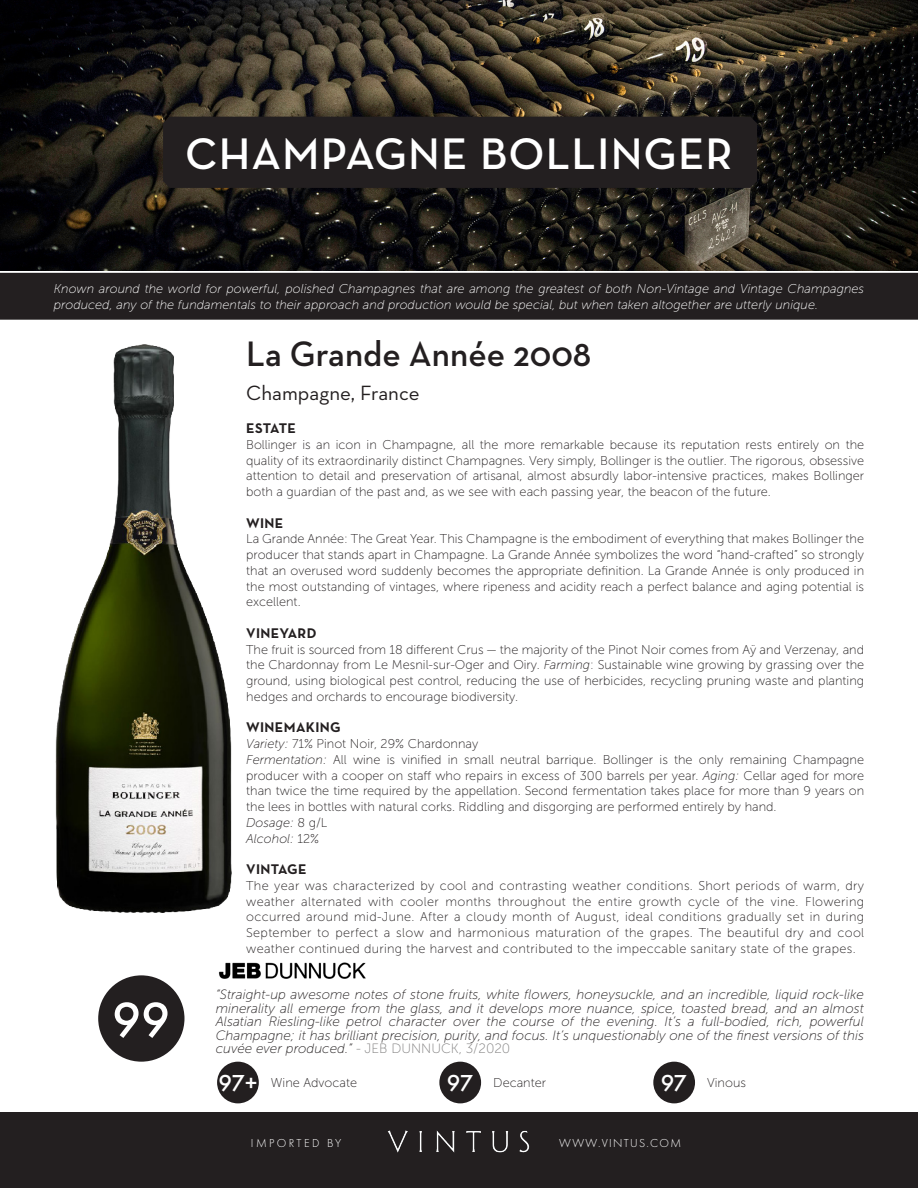
<style>
.page{position:relative;width:918px;height:1188px;background:#fff}
.page>*{position:absolute;margin:0;border:0;box-sizing:border-box;transform-origin:0 0}
.t1{font:500 51px "Futura PT";color:#fff}
.t2{font:600 45px "Neutraface Text";letter-spacing:.025em;color:#fff}
.t3{font:600 36px "Neutraface Text";color:#231f20}
.t4{font:500 24px "Futura PT";color:#fff}
.t5{font:21px "Neutraface Text";color:#231f20}
.t6{font:700 14.25px "Neutraface Text";letter-spacing:.025em;color:#231f20}
.t7{font:italic 13.5px/13.5px "Museo Sans 100";color:#231f20;text-align:justify}
.t8{font:12.75px/15.8px "Museo Sans 100";color:#231f20;text-align:justify}
.t9{font:italic 12.75px/15.8px "Museo Sans 100";color:#fff}
.t10{font:italic 12.75px "Museo Sans 100";color:#231f20}
.t11{font:300 12px "Futura PT";letter-spacing:.11em;color:#fff}
.t12{font:300 12px "Futura PT";letter-spacing:.2em;color:#fff}
.s1{font-style:italic}
.s2{font-style:normal}
.s3{font-style:normal;color:#7f7e7e}
</style>
<div class="page">
<img style="left:0;top:0;width:918px;height:271px">
<div style="left:1px;top:274px;width:916px;height:45px;background:#231f20"></div>
<div style="left:0;top:273px;width:918px;height:47px;border:2px solid #231f20"></div>
<div style="left:163px;top:117px;width:594px;height:71px;background:#231f20"></div>
<div style="left:0;top:1112px;width:918px;height:76px;background:#231f20"></div>
<img style="left:56px;top:345px;width:175px;height:567px">
<div style="left:367px;top:1118px;width:184px;height:48px;background:#231f20"></div>
<div style="left:98px;top:975px;width:86px;height:87px;background:#231f20;border-radius:50%"></div>
<div style="left:217px;top:1062px;width:42px;height:41px;background:#231f20;border-radius:50%"></div>
<img style="left:218px;top:962px;width:148px;height:17px">
<div style="left:439px;top:1062px;width:42px;height:41px;background:#231f20;border-radius:50%"></div>
<div style="left:653px;top:1062px;width:42px;height:41px;background:#231f20;border-radius:50%"></div>
<p class="t2" style="left:185px;top:126px;width:549px">CHAMPAGNE BOLLINGER</p>
<p class="t9" style="left:54px;top:281px;width:812px">Known around the world for powerful, polished Champagnes that are among the greatest of both Non-Vintage and Vintage Champagnes produced, any of the fundamentals to their approach and production would be special, but when taken altogether are utterly unique.</p>
<p class="t1" style="left:112px;top:989px;width:59px">99</p>
<p class="t3" style="left:246px;top:331px;width:347px">La Grande Année 2008</p>
<p class="t5" style="left:246px;top:380px;width:175px">Champagne, France</p>
<p class="t6" style="left:246px;top:419px;width:51px">ESTATE</p>
<p class="t8" style="left:246px;top:437px;width:620px">Bollinger is an icon in Champagne, all the more remarkable because its reputation rests entirely on the quality of its extraordinarily distinct Champagnes. Very simply, Bollinger is the outlier. The rigorous, obsessive attention to detail and preservation of artisanal, almost absurdly labor-intensive practices, makes Bollinger both a guardian of the past and, as we see with each passing year, the beacon of the future.</p>
<p class="t6" style="left:246px;top:514px;width:39px">WINE</p>
<p class="t8" style="left:246px;top:531px;width:620px">La Grande Année: The Great Year. This Champagne is the embodiment of everything that makes Bollinger the producer that stands apart in Champagne. La Grande Année symbolizes the word “hand-crafted” so strongly that an overused word suddenly becomes the appropriate definition. La Grande Année is only produced in the most outstanding of vintages, where ripeness and acidity reach a perfect balance and aging potential is excellent.</p>
<p class="t6" style="left:246px;top:624px;width:72px">VINEYARD</p>
<p class="t8" style="left:246px;top:642px;width:620px">The fruit is sourced from 18 different Crus — the majority of the Pinot Noir comes from Aÿ and Verzenay, and the Chardonnay from Le Mesnil-sur-Oger and Oiry. <span class="s1">Farming</span>: Sustainable wine growing by grassing over the ground, using biological pest control, reducing the use of herbicides, recycling pruning waste and planting hedges and orchards to encourage biodiversity.</p>
<p class="t6" style="left:246px;top:718px;width:96px">WINEMAKING</p>
<p class="t8" style="left:246px;top:736px;width:234px"><span class="s1">Variety:</span> 71% Pinot Noir, 29% Chardonnay</p>
<p class="t8" style="left:246px;top:752px;width:620px"><span class="s1">Fermentation:</span> All wine is vinified in small neutral barrique. Bollinger is the only remaining Champagne producer with a cooper on staff who repairs in excess of 300 barrels per year. <span class="s1">Aging:</span> Cellar aged for more than twice the time required by the appellation. Second fermentation takes place for more than 9 years on the lees in bottles with natural corks. Riddling and disgorging are performed entirely by hand.</p>
<p class="t10" style="left:246px;top:816px;width:83px">Dosage: <span class="s2">8 g/L</span></p>
<p class="t10" style="left:246px;top:832px;width:75px">Alcohol: <span class="s2">12%</span></p>
<p class="t6" style="left:246px;top:860px;width:62px">VINTAGE</p>
<p class="t8" style="left:246px;top:878px;width:620px">The year was characterized by cool and contrasting weather conditions. Short periods of warm, dry weather alternated with cooler months throughout the entire growth cycle of the vine. Flowering occurred around mid-June. After a cloudy month of August, ideal conditions gradually set in during September to perfect a slow and harmonious maturation of the grapes. The beautiful dry and cool weather continued during the harvest and contributed to the impeccable sanitary state of the grapes.</p>
<p class="t7" style="left:216px;top:988px;width:650px">“Straight-up awesome notes of stone fruits, white flowers, honeysuckle, and an incredible, liquid rock-like minerality all emerge from the glass, and it develops more nuance, spice, toasted bread, and an almost Alsatian Riesling-like petrol character over the course of the evening. It’s a full-bodied, rich, powerful Champagne; it has brilliant precision, purity, and focus. It’s unquestionably one of the finest versions of this cuvée ever produced.” <span class="s3">- JEB DUNNUCK, 3/2020</span></p>
<p class="t4" style="left:219px;top:1068px;width:40px">97+</p>
<p class="t8" style="left:271px;top:1075px;width:88px">Wine Advocate</p>
<p class="t4" style="left:447px;top:1068px;width:28px">97</p>
<p class="t8" style="left:493px;top:1075px;width:54px">Decanter</p>
<p class="t4" style="left:661px;top:1068px;width:28px">97</p>
<p class="t8" style="left:707px;top:1075px;width:40px">Vinous</p>
<p class="t12" style="left:251px;top:1137px;width:92px">IMPORTED BY</p>
<p class="t11" style="left:559px;top:1137px;width:123px">WWW.VINTUS.COM</p>
</div>
